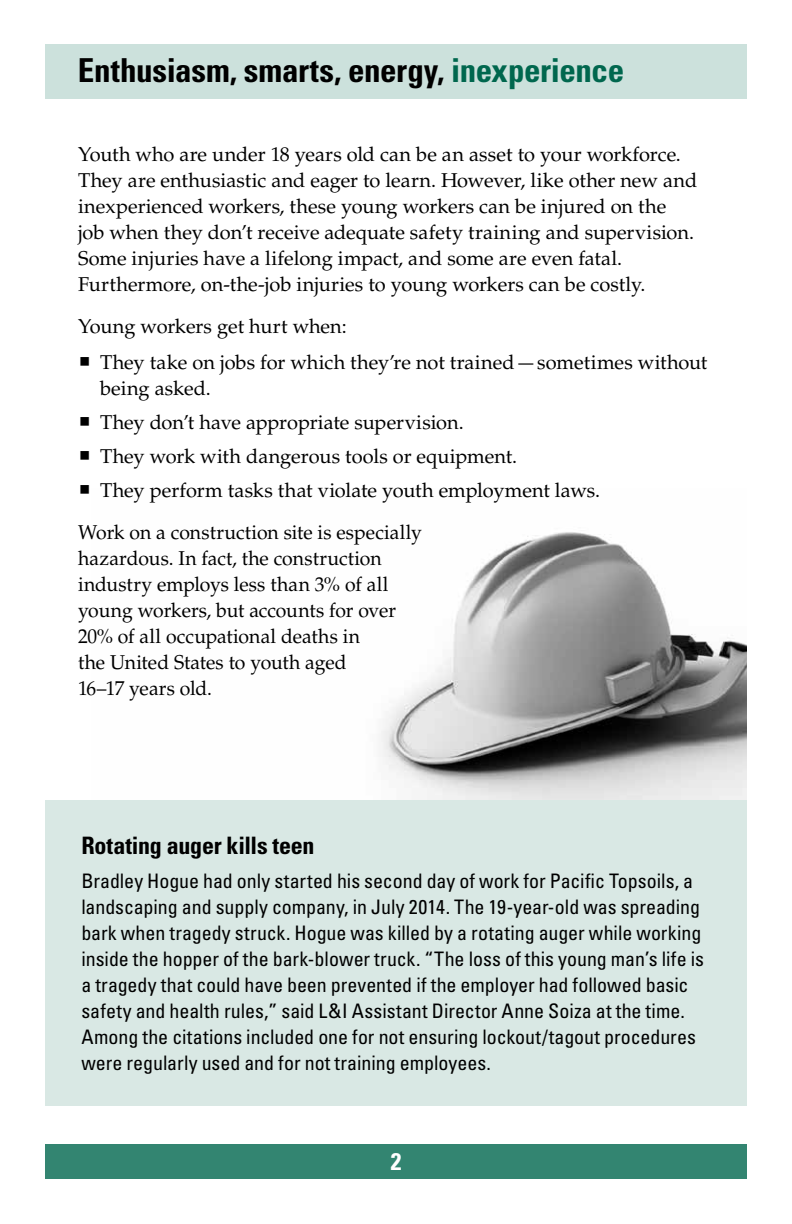
<style>
.page{position:relative;width:792px;height:1224px;background:#fff}
.page>*{position:absolute;margin:0;border:0;box-sizing:border-box;transform-origin:0 0}
.Section_Header{font:700 condensed 33px "Univers LT Std";letter-spacing:-.01em;color:#000}
.Callout_Box_Header{font:700 condensed 24px "Univers LT Std";letter-spacing:-.01em;color:#000}
.t1{font:700 condensed 24px "Univers LT Std";color:#fff}
.Body_-_10{font:20px/26px "Palatino LT Std";color:#000}
.Callout_Box_Text{font:condensed 20px/26px "Univers LT Std";color:#000}
.s1{color:#00674e}
</style>
<div class="page">
<div style="left:45px;top:1144px;width:702px;height:35px;background:#338571"></div>
<div style="left:45px;top:44px;width:702px;height:54px;background:#cce1dc"></div>
<img style="left:91px;top:532px;width:656px;height:269px">
<div style="left:45px;top:801px;width:702px;height:305px;background:#d9e8e4"></div>
<h3 class="Section_Header" style="left:78px;top:50px;width:548px">Enthusiasm, smarts, energy, <span class="s1">inexperience</span></h3>
<p class="Body_-_10" style="left:78px;top:141px;width:621px">Youth who are under 18 years old can be an asset to your workforce.<br>They are enthusiastic and eager to learn. However, like other new and inexperienced workers, these young workers can be injured on the job when they don’t receive adequate safety training and supervision.<br>Some injuries have a lifelong impact, and some are even fatal.<br>Furthermore, on-the-job injuries to young workers can be costly.</p>
<p class="Body_-_10" style="left:78px;top:313px;width:270px">Young workers get hurt when:</p>
<p class="Body_-_10" style="left:100px;top:349px;width:609px">They take on jobs for which they’re not trained — sometimes without being asked.</p>
<p class="Body_-_10" style="left:100px;top:409px;width:365px">They don’t have appropriate supervision.</p>
<p class="Body_-_10" style="left:100px;top:443px;width:419px">They work with dangerous tools or equipment.</p>
<p class="Body_-_10" style="left:100px;top:477px;width:502px">They perform tasks that violate youth employment laws.</p>
<p class="Body_-_10" style="left:78px;top:519px;width:346px">Work on a construction site is especially hazardous. In fact, the construction industry employs less than 3% of all young workers, but accounts for over 20% of all occupational deaths in<br>the United States to youth aged<br>16–17 years old.</p>
<h4 class="Callout_Box_Header" style="left:81px;top:831px;width:235px">Rotating auger kills teen</h4>
<p class="Callout_Box_Text" style="left:81px;top:868px;width:624px">Bradley Hogue had only started his second day of work for Pacific Topsoils, a landscaping and supply company, in July 2014. The 19-year-old was spreading bark when tragedy struck. Hogue was killed by a rotating auger while working inside the hopper of the bark-blower truck. “The loss of this young man’s life is a tragedy that could have been prevented if the employer had followed basic safety and health rules,” said L&amp;I Assistant Director Anne Soiza at the time.<br>Among the citations included one for not ensuring lockout/tagout procedures were regularly used and for not training employees.</p>
<p class="t1" style="left:391px;top:1147px;width:12px">2</p>
</div>
